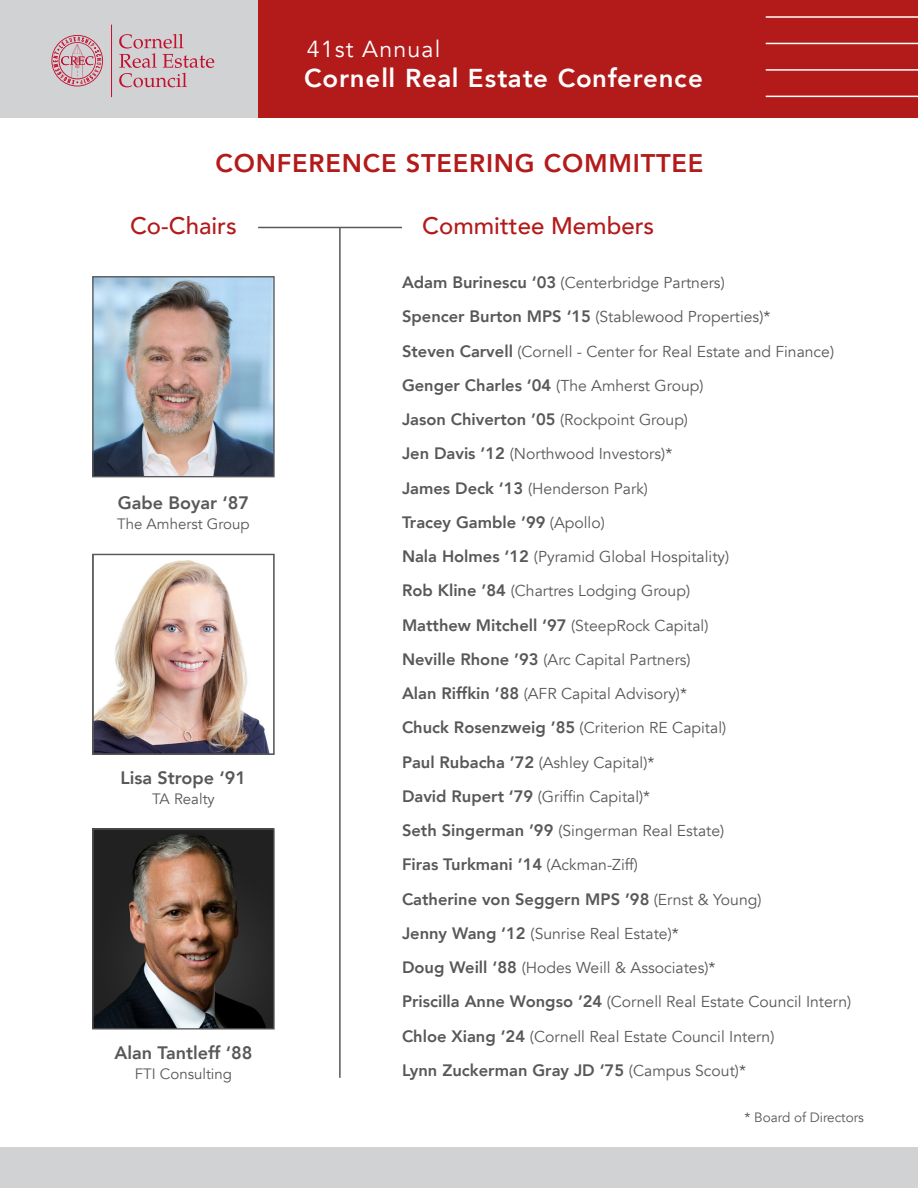
<style>
.page{position:relative;width:918px;height:1188px;background:#fff}
.page>*{position:absolute;margin:0;border:0;box-sizing:border-box;transform-origin:0 0}
.t1{font:800 25.8px "Avenir";letter-spacing:.03em;color:#fff}
.t2{font:800 25.5px "Avenir";letter-spacing:.03em;color:#b31b1b}
.t3{font:500 24px "Avenir";color:#b31b1b}
.t4{font:23.25px "Avenir";letter-spacing:.05em;color:#fff}
.Committee_Names{font:800 18px "Avenir";color:#57585a}
.Committee_Names-2{font:800 16.5px "Avenir";color:#57585a}
.Committee_Names-3{font:15.75px "Avenir";color:#57585a}
.Committee_Names-4{font:15px "Avenir";color:#57585a}
.Committee_Names-5{font:13.5px "Avenir";color:#57585a}
.s1{font-weight:800;font-size:16.5px}
.s2{font-weight:400;font-size:15.75px}
</style>
<div class="page">
<img style="left:95px;top:560px;width:175px;height:192px">
<div style="left:92px;top:554px;width:183px;height:201px;border:1px solid #57585a"></div>
<img style="left:94px;top:830px;width:179px;height:198px">
<div style="left:92px;top:828px;width:183px;height:202px;border:1px solid #57585a"></div>
<img style="left:94px;top:278px;width:179px;height:197px">
<div style="left:92px;top:276px;width:183px;height:201px;border:1px solid #57585a"></div>
<div style="left:0;top:0;width:269px;height:118px;background:#d1d2d4"></div>
<div style="left:258px;top:0;width:660px;height:118px;background:#b31b1b"></div>
<svg style="left:119px;top:34px;width:95px;height:53px"></svg>
<hr style="left:111px;top:25px;width:1px;height:72px;background:#c3102f">
<svg style="left:51px;top:35px;width:52px;height:51px"></svg>
<hr style="left:766px;top:96px;width:152px;height:1px;background:#fff">
<hr style="left:766px;top:69px;width:152px;height:2px;background:#fff">
<hr style="left:766px;top:43px;width:152px;height:1px;background:#fff">
<hr style="left:766px;top:16px;width:152px;height:2px;background:#fff">
<hr style="left:339px;top:227px;width:2px;height:851px;background:#57585a">
<hr style="left:258px;top:227px;width:144px;height:1px;background:#57585a">
<div style="left:0;top:1148px;width:918px;height:40px;background:#d1d2d4"></div>
<p class="t4" style="left:307px;top:35px;width:135px">41st Annual</p>
<p class="t1" style="left:304px;top:58px;width:400px">Cornell Real Estate Conference</p>
<p class="t2" style="left:216px;top:143px;width:489px">CONFERENCE STEERING COMMITTEE</p>
<p class="t3" style="left:130px;top:205px;width:108px">Co-Chairs</p>
<p class="Committee_Names" style="left:118px;top:489px;width:133px">Gabe Boyar ‘87</p>
<p class="Committee_Names-4" style="left:117px;top:515px;width:134px">The Amherst Group</p>
<p class="Committee_Names" style="left:121px;top:764px;width:127px">Lisa Strope ‘91</p>
<p class="Committee_Names-4" style="left:152px;top:790px;width:64px">TA Realty</p>
<p class="Committee_Names" style="left:115px;top:1039px;width:139px">Alan Tantleff ‘88</p>
<p class="Committee_Names-4" style="left:135px;top:1064px;width:99px">FTI Consulting</p>
<p class="t3" style="left:422px;top:205px;width:234px">Committee Members</p>
<p class="Committee_Names-3" style="left:402px;top:273px;width:324px"><span class="s1">Adam Burinescu ‘03</span> (Centerbridge Partners)</p>
<p class="Committee_Names-3" style="left:402px;top:307px;width:370px"><span class="s1">Spencer Burton MPS ‘15</span> (Stablewood Properties)*</p>
<p class="Committee_Names-3" style="left:402px;top:342px;width:434px"><span class="s1">Steven Carvell</span> (Cornell - Center for Real Estate and Finance)</p>
<p class="Committee_Names-3" style="left:402px;top:376px;width:303px"><span class="s1">Genger Charles ‘04</span> (The Amherst Group)</p>
<p class="Committee_Names-2" style="left:402px;top:406px;width:288px">Jason Chiverton ’05 <span class="s2">(Rockpoint Group)</span></p>
<p class="Committee_Names-3" style="left:402px;top:444px;width:272px"><span class="s1">Jen Davis ’12</span> (Northwood Investors)*</p>
<p class="Committee_Names-3" style="left:402px;top:479px;width:248px"><span class="s1">James Deck ‘13</span> (Henderson Park)</p>
<p class="Committee_Names-2" style="left:402px;top:509px;width:204px">Tracey Gamble ’99 <span class="s2">(Apollo)</span></p>
<p class="Committee_Names-3" style="left:402px;top:547px;width:329px"><span class="s1">Nala Holmes ‘12</span> (Pyramid Global Hospitality)</p>
<p class="Committee_Names-3" style="left:402px;top:582px;width:290px"><span class="s1">Rob Kline ’84</span> (Chartres Lodging Group)</p>
<p class="Committee_Names-2" style="left:402px;top:612px;width:308px">Matthew Mitchell ‘97 <span class="s2">(SteepRock Capital)</span></p>
<p class="Committee_Names-3" style="left:402px;top:650px;width:290px"><span class="s1">Neville Rhone ’93</span> (Arc Capital Partners)</p>
<p class="Committee_Names-3" style="left:402px;top:684px;width:287px"><span class="s1">Alan Riffkin ’88</span> (AFR Capital Advisory)*</p>
<p class="Committee_Names-3" style="left:402px;top:719px;width:326px"><span class="s1">Chuck Rosenzweig ’85</span> (Criterion RE Capital)</p>
<p class="Committee_Names-3" style="left:402px;top:753px;width:254px"><span class="s1">Paul Rubacha ’72</span> (Ashley Capital)*</p>
<p class="Committee_Names-3" style="left:402px;top:787px;width:250px"><span class="s1">David Rupert ‘79</span> (Griffin Capital)*</p>
<p class="Committee_Names-3" style="left:402px;top:821px;width:324px"><span class="s1">Seth Singerman ’99</span> (Singerman Real Estate)</p>
<p class="Committee_Names-2" style="left:402px;top:852px;width:237px">Firas Turkmani ’14 <span class="s2">(Ackman-Ziff)</span></p>
<p class="Committee_Names-2" style="left:402px;top:886px;width:361px">Catherine von Seggern MPS ’98 <span class="s2">(Ernst &amp; Young)</span></p>
<p class="Committee_Names-3" style="left:402px;top:924px;width:278px"><span class="s1">Jenny Wang ‘12</span> (Sunrise Real Estate)*</p>
<p class="Committee_Names-3" style="left:402px;top:958px;width:315px"><span class="s1">Doug Weill ‘88</span> (Hodes Weill &amp; Associates)*</p>
<p class="Committee_Names-3" style="left:402px;top:993px;width:451px"><span class="s1">Priscilla Anne Wongso ’24</span> (Cornell Real Estate Council Intern)</p>
<p class="Committee_Names-3" style="left:402px;top:1027px;width:374px"><span class="s1">Chloe Xiang ’24</span> (Cornell Real Estate Council Intern)</p>
<p class="Committee_Names-2" style="left:402px;top:1057px;width:345px">Lynn Zuckerman Gray JD ‘75 <span class="s2">(Campus Scout)*</span></p>
<p class="Committee_Names-5" style="left:745px;top:1109px;width:121px">* Board of Directors</p>
</div>
